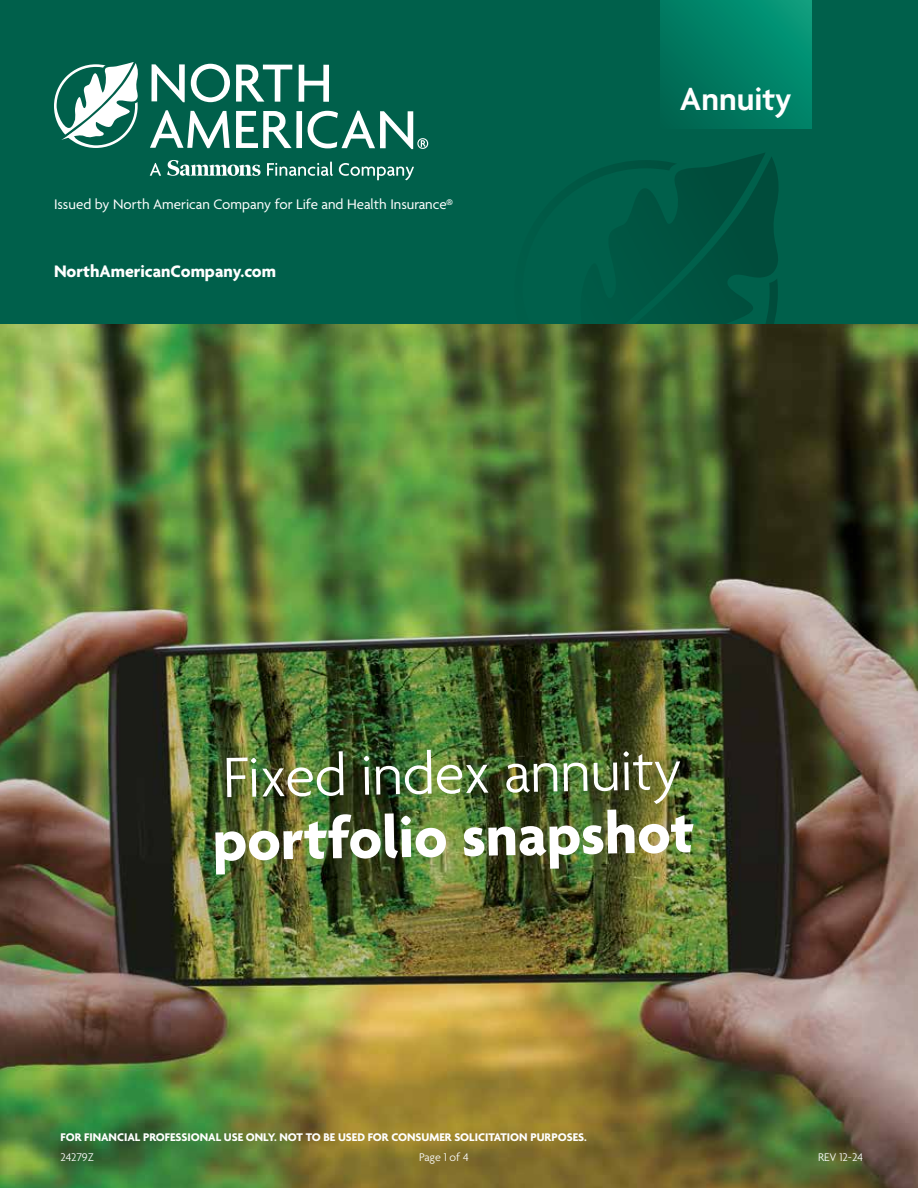
<style>
.page{position:relative;width:918px;height:1188px;background:#fff}
.page>*{position:absolute;margin:0;border:0;box-sizing:border-box;transform-origin:0 0}
.t1{font:300 61.5px "Agenda";color:#fff}
.t2{font:700 61.5px "Agenda";color:#fff}
.t3{font:600 34.5px "Agenda";color:#fff}
.t4{font:700 18px "Agenda";color:#fff}
.t5{font:15px "Agenda";color:#fff}
.t6{font:700 12px "Agenda";color:#fff}
.t7{font:300 12px "Agenda";letter-spacing:-.005em;color:#fff}
</style>
<div class="page">
<img style="left:0;top:324px;width:918px;height:864px">
<div style="left:0;top:0;width:918px;height:324px;background:#00604b"></div>
<svg style="left:598px;top:153px;width:181px;height:171px"></svg>
<svg style="left:661px;top:0;width:150px;height:128px"></svg>
<svg style="left:151px;top:64px;width:34px;height:38px"></svg>
<svg style="left:191px;top:64px;width:39px;height:38px"></svg>
<svg style="left:236px;top:65px;width:56px;height:37px"></svg>
<svg style="left:299px;top:65px;width:30px;height:37px"></svg>
<svg style="left:150px;top:110px;width:80px;height:38px"></svg>
<svg style="left:236px;top:111px;width:56px;height:37px"></svg>
<div style="left:296px;top:111px;width:6px;height:37px;background:#fff"></div>
<svg style="left:54px;top:62px;width:84px;height:86px"></svg>
<svg style="left:150px;top:163px;width:11px;height:13px"></svg>
<svg style="left:267px;top:162px;width:66px;height:14px"></svg>
<svg style="left:339px;top:163px;width:75px;height:17px"></svg>
<svg style="left:167px;top:160px;width:94px;height:16px"></svg>
<svg style="left:308px;top:111px;width:120px;height:38px"></svg>
<p class="t5" style="left:54px;top:197px;width:401px">Issued by North American Company for Life and Health Insurance®</p>
<h3 class="t4" style="left:54px;top:261px;width:224px">NorthAmericanCompany.com</h3>
<h2 class="t3" style="left:680px;top:81px;width:113px">Annuity</h2>
<h1 class="t1" style="left:222px;top:744px;width:461px;rotate:-1deg">Fixed index annuity</h1>
<h1 class="t2" style="left:212px;top:808px;width:483px;rotate:-1deg">portfolio snapshot</h1>
<p class="t6" style="left:61px;top:1131px;width:528px">FOR FINANCIAL PROFESSIONAL USE ONLY. NOT TO BE USED FOR CONSUMER SOLICITATION PURPOSES.</p>
<p class="t7" style="left:61px;top:1150px;width:35px">24279Z</p>
<p class="t7" style="left:818px;top:1150px;width:46px">REV 12-24</p>
<p class="t7" style="left:419px;top:1151px;width:51px">Page 1 of 4</p>
</div>
